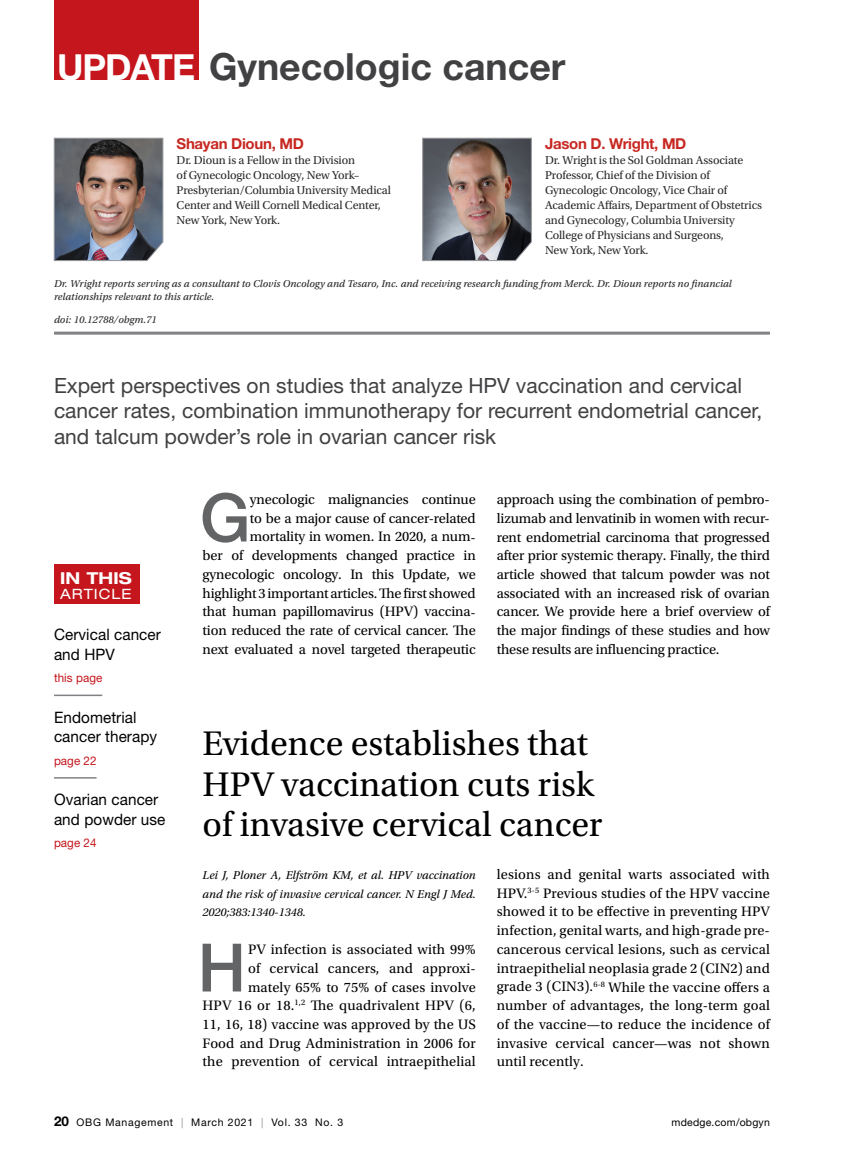
<style>
.page{position:relative;width:851px;height:1161px;background:#fff}
.page>*{position:absolute;margin:0;border:0;box-sizing:border-box;transform-origin:0 0}
.t1{font:500 66.9px "Helvetica Neue LT Std";color:#636466}
.t2{font:700 37.5px "Helvetica Neue LT Std";color:#414042}
.t3{font:36px/40.5px "Utopia Std";color:#000}
.t4{font:21px/25.5px "Helvetica Neue LT Std";color:#414042}
.t5{font:700 expanded 16.5px "Helvetica Neue LT Std";letter-spacing:.015em;color:#fff}
.t6{font:15.75px/19.5px "Helvetica Neue LT Std";letter-spacing:.005em;color:#000}
.t7{font:700 15px "Helvetica Neue LT Std";letter-spacing:-.02em;color:#c72821}
.t8{font:14.4px/18.8px "Utopia Std";letter-spacing:-.01em;color:#000;text-align:justify}
.t9{font:14.4px/18.8px "Utopia Std";letter-spacing:.01em;color:#000;text-align:right}
.t10{font:expanded 14.25px "Helvetica Neue LT Std";letter-spacing:.07em;color:#fff}
.t11{font:12px/15px "Utopia Std";letter-spacing:-.01em;color:#292829}
.t12{font:italic 12px/18.8px "Utopia Std";color:#000;text-align:justify}
.t13{font:12px "Helvetica Neue LT Std";letter-spacing:.005em;color:#c4161c}
.t14{font:10.5px/13.5px "Utopia Std Capt It";color:#292829}
.t15{font:10.5px "Helvetica Neue LT Std";letter-spacing:.065em;color:#000}
.t16{font:10.5px "Helvetica Neue LT Std";letter-spacing:.02em;color:#000}
.s1{font-size:36px;color:#fff}
.s2{font-weight:700;font-size:13.5px}
.s3{color:#939598}
</style>
<div class="page">
<div style="left:54px;top:0;width:145px;height:80px;background:#c4161c"></div>
<div style="left:54px;top:564px;width:86px;height:40px;background:#c4161c"></div>
<hr style="left:54px;top:695px;width:48px;height:1px;background:#808285">
<hr style="left:54px;top:777px;width:43px;height:2px;background:#808285">
<img style="left:54px;top:138px;width:109px;height:123px">
<img style="left:422px;top:138px;width:110px;height:123px">
<hr style="left:54px;top:332px;width:716px;height:3px;background:#808285">
<h2 class="t2" style="left:57px;top:44px;width:510px"><span class="s1">UPDATE</span> Gynecologic cancer</h2>
<p class="t7" style="left:177px;top:134px;width:129px">Shayan Dioun, MD</p>
<p class="t11" style="left:177px;top:153px;width:216px">Dr. Dioun is a Fellow in the Division<br>of Gynecologic Oncology, New York– Presbyterian/Columbia University Medical Center and Weill Cornell Medical Center, New York, New York.</p>
<p class="t7" style="left:545px;top:134px;width:143px">Jason D. Wright, MD</p>
<p class="t11" style="left:545px;top:153px;width:218px">Dr. Wright is the Sol Goldman Associate Professor, Chief of the Division of Gynecologic Oncology, Vice Chair of Academic Affairs, Department of Obstetrics and Gynecology, Columbia University College of Physicians and Surgeons,<br>New York, New York.</p>
<p class="t14" style="left:54px;top:277px;width:679px">Dr. Wright reports serving as a consultant to Clovis Oncology and Tesaro, Inc. and receiving research funding from Merck. Dr. Dioun reports no financial relationships relevant to this article.</p>
<p class="t14" style="left:54px;top:313px;width:104px">doi: 10.12788/obgm.71</p>
<h3 class="t4" style="left:54px;top:372px;width:709px">Expert perspectives on studies that analyze HPV vaccination and cervical cancer rates, combination immunotherapy for recurrent endometrial cancer, and talcum powder’s role in ovarian cancer risk</h3>
<p class="t5" style="left:60px;top:567px;width:73px">IN THIS</p>
<p class="t10" style="left:60px;top:585px;width:73px">ARTICLE</p>
<p class="t6" style="left:54px;top:625px;width:108px">Cervical cancer and HPV</p>
<p class="t13" style="left:54px;top:671px;width:50px">this page</p>
<p class="t6" style="left:54px;top:707px;width:105px">Endometrial cancer therapy</p>
<p class="t13" style="left:54px;top:753px;width:44px">page 22</p>
<p class="t6" style="left:54px;top:790px;width:113px">Ovarian cancer and powder use</p>
<p class="t13" style="left:54px;top:836px;width:44px">page 24</p>
<h1 class="t1" style="left:200px;top:478px;width:52px">G</h1>
<p class="t8" style="left:202px;top:490px;width:275px;text-align:right">ynecologic malignancies continue<br>to be a major cause of cancer-related mortality in women. In 2020, a num-<br>ber of developments changed practice in gynecologic oncology. In this Update, we highlight 3 important articles. The first showed that human papillomavirus (HPV) vaccina&shy;tion reduced the rate of cervical cancer. The next evaluated a novel targeted therapeutic</p>
<p class="t8" style="left:496px;top:490px;width:275px">approach using the combination of pembro&shy;lizumab and lenvatinib in women with recur&shy;rent endometrial carcinoma that progressed after prior systemic therapy. Finally, the third article showed that talcum powder was not associated with an increased risk of ovarian cancer. We provide here a brief overview of the major findings of these studies and how these results are influencing practice.</p>
<h3 class="t3" style="left:202px;top:724px;width:401px">Evidence establishes that<br>HPV vaccination cuts risk of invasive cervical cancer</h3>
<p class="t12" style="left:202px;top:866px;width:275px">Lei J, Ploner A, Elfström KM, et al. HPV vaccination and the risk of invasive cervical cancer. N Engl J Med.<br>2020;383:1340-1348.</p>
<h1 class="t1" style="left:198px;top:928px;width:50px">H</h1>
<p class="t8" style="left:496px;top:865px;width:275px">lesions and genital warts associated with HPV.<sup>3-5</sup> Previous studies of the HPV vaccine showed it to be effective in preventing HPV infection, genital warts, and high-grade pre&shy;cancerous cervical lesions, such as cervical intraepithelial neoplasia grade 2 (CIN2) and grade 3 (CIN3).<sup>6-8</sup> While the vaccine offers a number of advantages, the long-term goal of the vaccine—to reduce the incidence of invasive cervical cancer—was not shown until recently.</p>
<p class="t9" style="left:202px;top:940px;width:275px">PV infection is associated with 99%<br>of cervical cancers, and approxi&shy;mately 65% to 75% of cases involve<br>HPV 16 or 18.<sup>1,2</sup> The quadrivalent HPV (6, 11, 16, 18) vaccine was approved by the US Food and Drug Administration in 2006 for the prevention of cervical intraepithelial</p>
<p class="t15" style="left:54px;top:1116px;width:291px"><span class="s2">20</span> OBG Management <span class="s3">|</span> March 2021 <span class="s3">|</span> Vol. 33 No. 3</p>
<p class="t16" style="left:671px;top:1116px;width:100px">mdedge.com/obgyn</p>
</div>
